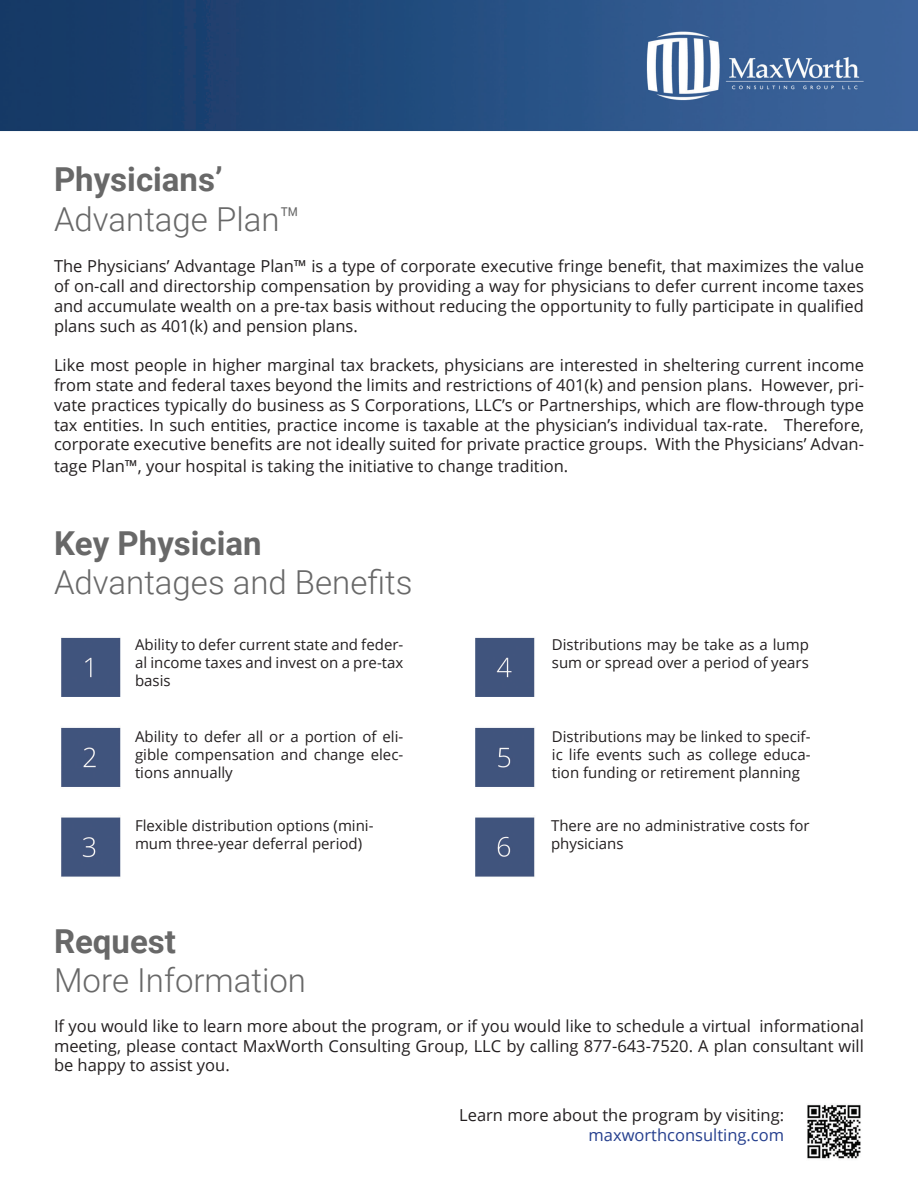
<style>
.page{position:relative;width:918px;height:1188px;background:#fff}
.page>*{position:absolute;margin:0;border:0;box-sizing:border-box;transform-origin:0 0}
.t1{font:300 33px "Roboto";color:#686868}
.t2{font:700 33px "Roboto";color:#686868}
.t3{font:16.5px/19.8px "Open Sans";color:#231f20;text-align:justify}
.t4{font:16.5px "Open Sans";color:#253f8e}
.t5{font:15px/18px "Open Sans";color:#231f20;text-align:justify}
</style>
<div class="page">
<img style="left:0;top:0;width:918px;height:1159px">
<p class="t2" style="left:54px;top:156px;width:170px">Physicians’</p>
<p class="t1" style="left:54px;top:196px;width:247px">Advantage Plan™</p>
<p class="t3" style="left:54px;top:256px;width:812px">The Physicians’ Advantage Plan™ is a type of corporate executive fringe benefit, that maximizes the value of on-call and directorship compensation by providing a way for physicians to defer current income taxes and accumulate wealth on a pre-tax basis without reducing the opportunity to fully participate in qualified plans such as 401(k) and pension plans.</p>
<p class="t3" style="left:54px;top:355px;width:812px">Like most people in higher marginal tax brackets, physicians are interested in sheltering current income from state and federal taxes beyond the limits and restrictions of 401(k) and pension plans. However, pri&shy;vate practices typically do business as S Corporations, LLC’s or Partnerships, which are flow-through type tax entities. In such entities, practice income is taxable at the physician’s individual tax-rate. Therefore, corporate executive benefits are not ideally suited for private practice groups. With the Physicians’ Advan-</p>
<p class="t3" style="left:54px;top:456px;width:516px">tage Plan™, your hospital is taking the initiative to change tradition.</p>
<p class="t2" style="left:54px;top:520px;width:209px">Key Physician</p>
<p class="t1" style="left:54px;top:560px;width:360px">Advantages and Benefits</p>
<p class="t5" style="left:135px;top:635px;width:270px">Ability to defer current state and feder&shy;al income taxes and invest on a pre-tax basis</p>
<p class="t5" style="left:135px;top:727px;width:270px">Ability to defer all or a portion of eli&shy;gible compensation and change elec&shy;tions annually</p>
<p class="t5" style="left:135px;top:816px;width:240px">Flexible distribution options (mini&shy;mum three-year deferral period)</p>
<p class="t5" style="left:552px;top:635px;width:259px">Distributions may be take as a lump sum or spread over a period of years</p>
<p class="t5" style="left:552px;top:727px;width:260px">Distributions may be linked to specif&shy;ic life events such as college educa&shy;tion funding or retirement planning</p>
<p class="t5" style="left:551px;top:816px;width:260px">There are no administrative costs for physicians</p>
<p class="t2" style="left:54px;top:918px;width:124px">Request</p>
<p class="t1" style="left:54px;top:957px;width:254px">More Information</p>
<p class="t3" style="left:54px;top:1015px;width:812px">If you would like to learn more about the program, or if you would like to schedule a virtual informational meeting, please contact MaxWorth Consulting Group, LLC by calling 877-643-7520. A plan consultant will be happy to assist you.</p>
<p class="t3" style="left:459px;top:1104px;width:326px">Learn more about the program by visiting:</p>
<p class="t4" style="left:589px;top:1123px;width:197px">maxworthconsulting.com</p>
</div>
